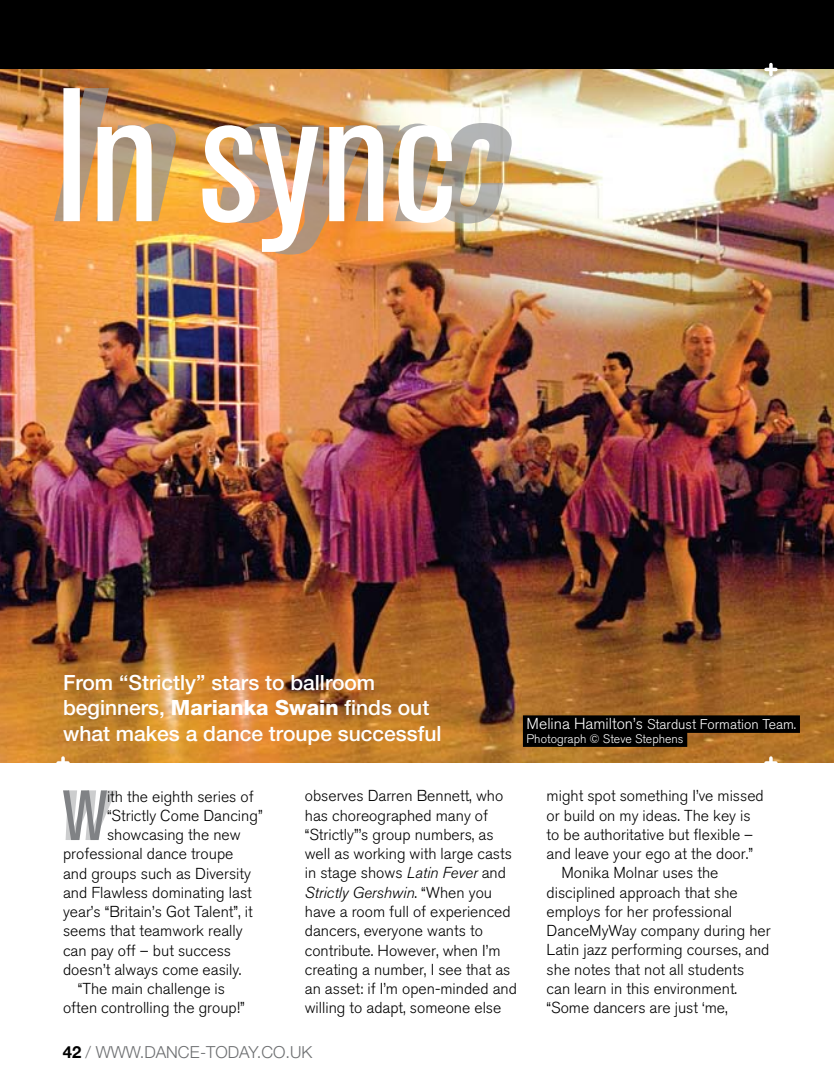
<style>
.page{position:relative;width:834px;height:1092px;background:#fff}
.page>*{position:absolute;margin:0;border:0;box-sizing:border-box;transform-origin:0 0}
.t1{font:condensed 70.35px "Akzidenz Grotesk BQ";color:#808285}
.t2{font:500 21px/25.2px "Helvetica Neue";color:#fff}
.t3{font:300 16.62px "Helvetica Neue";color:#6d6f71}
.t4{font:300 15.75px/19.2px "Akzidenz Grotesk BQ";color:#000}
.t5{font:300 14px "Akzidenz Grotesk BQ";color:#fff}
.t6{font:300 12.25px "Akzidenz Grotesk BQ";color:#fff}
.s1{font-weight:800}
.s2{font-size:15.75px}
.s3{font-style:italic}
.s4{font-weight:700;color:#000}
</style>
<div class="page">
<div style="left:0;top:0;width:833px;height:79px;background:#000"></div>
<img style="left:0;top:69px;width:833px;height:694px">
<img style="left:54px;top:88px;width:457px;height:166px">
<img style="left:63px;top:88px;width:389px;height:164px">
<svg style="left:765px;top:64px;width:10px;height:10px"></svg>
<svg style="left:58px;top:758px;width:10px;height:5px"></svg>
<svg style="left:765px;top:758px;width:10px;height:5px"></svg>
<div style="left:523px;top:715px;width:276px;height:17px;background:#000"></div>
<div style="left:523px;top:729px;width:164px;height:17px;background:#000"></div>
<h2 class="t2" style="left:63px;top:669px;width:380px">From “Strictly” stars to ballroom beginners, <span class="s1">Marianka Swain</span> finds out what makes a dance troupe successful</h2>
<p class="t5" style="left:526px;top:716px;width:271px"><span class="s2">Melina Hamilton’s</span> Stardust Formation Team.</p>
<p class="t6" style="left:526px;top:732px;width:158px">Photograph © Steve Stephens</p>
<h1 class="t1" style="left:63px;top:776px;width:45px">W</h1>
<p class="t4" style="left:107px;top:786px;width:148px">ith the eighth series of</p>
<p class="t4" style="left:107px;top:806px;width:157px">“Strictly Come Dancing”</p>
<p class="t4" style="left:107px;top:825px;width:135px">showcasing the new</p>
<p class="t4" style="left:63px;top:844px;width:172px">professional dance troupe</p>
<p class="t4" style="left:63px;top:863px;width:189px">and groups such as Diversity</p>
<p class="t4" style="left:63px;top:883px;width:190px">and Flawless dominating last</p>
<p class="t4" style="left:63px;top:902px;width:191px">year’s “Britain’s Got Talent”, it</p>
<p class="t4" style="left:63px;top:921px;width:181px">seems that teamwork really</p>
<p class="t4" style="left:63px;top:940px;width:170px">can pay off – but success</p>
<p class="t4" style="left:63px;top:959px;width:180px">doesn’t always come easily.</p>
<p class="t4" style="left:78px;top:979px;width:149px">“The main challenge is</p>
<p class="t4" style="left:63px;top:998px;width:183px">often controlling the group!”</p>
<p class="t4" style="left:305px;top:786px;width:214px">observes Darren Bennett, who has choreographed many of “Strictly”’s group numbers, as well as working with large casts in stage shows <span class="s3">Latin Fever</span> and<br><span class="s3">Strictly Gershwin</span>. “When you have a room full of experienced dancers, everyone wants to contribute. However, when I’m creating a number, I see that as an asset: if I’m open-minded and willing to adapt, someone else</p>
<p class="t4" style="left:546px;top:786px;width:219px">might spot something I’ve missed</p>
<p class="t4" style="left:546px;top:805px;width:205px">or build on my ideas. The key is</p>
<p class="t4" style="left:546px;top:825px;width:208px">to be authoritative but flexible –</p>
<p class="t4" style="left:546px;top:844px;width:208px">and leave your ego at the door.”</p>
<p class="t4" style="left:561px;top:863px;width:158px">Monika Molnar uses the</p>
<p class="t4" style="left:546px;top:882px;width:193px">disciplined approach that she</p>
<p class="t4" style="left:546px;top:902px;width:187px">employs for her professional</p>
<p class="t4" style="left:546px;top:921px;width:225px">DanceMyWay company during her</p>
<p class="t4" style="left:546px;top:940px;width:224px">Latin jazz performing courses, and</p>
<p class="t4" style="left:546px;top:959px;width:199px">she notes that not all students</p>
<p class="t4" style="left:546px;top:979px;width:192px">can learn in this environment.</p>
<p class="t4" style="left:546px;top:998px;width:183px">“Some dancers are just ‘me,</p>
<p class="t3" style="left:63px;top:1041px;width:251px"><span class="s4">42</span> / WWW.DANCE-TODAY.CO.UK</p>
</div>
